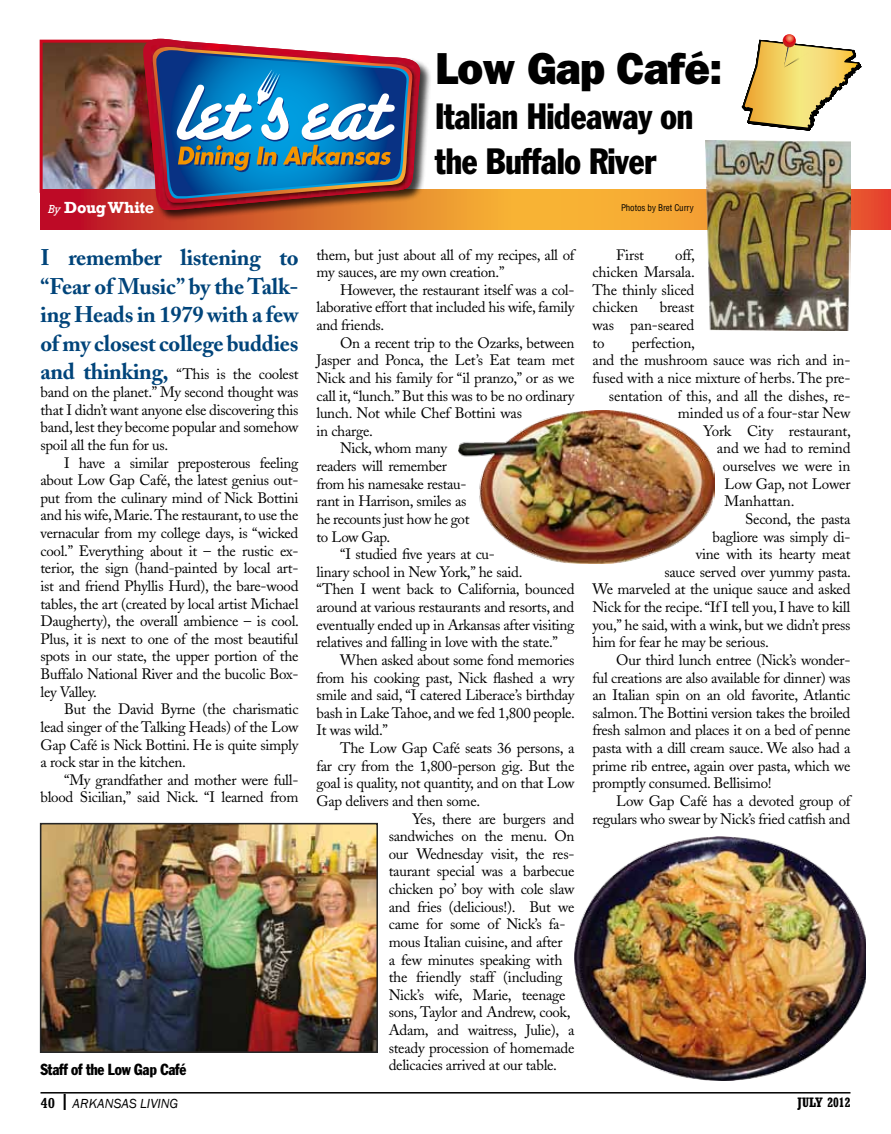
<style>
.page{position:relative;width:891px;height:1134px;background:#fff}
.page>*{position:absolute;margin:0;border:0;box-sizing:border-box;transform-origin:0 0}
.t1{font:800 45px "Franklin Gothic";letter-spacing:-.015em;color:#000;scale:.95 1}
.t2{font:condensed 36px/45px "Franklin Gothic";letter-spacing:-.015em;color:#000;scale:.95 1}
.t3{font:700 22.5px/28.5px "Adobe Caslon";letter-spacing:-.015em;color:#00447a;text-align:justify}
.t4{font:700 16.5px "Rockwell";letter-spacing:-.025em;color:#fff}
.t5{font:condensed 15.75px "Franklin Gothic";letter-spacing:-.02em;color:#000;scale:.95 1}
.t6{font:15px/17.5px "Adobe Caslon";letter-spacing:-.02em;color:#000;text-align:justify}
.t7{font:italic 13.5px "Franklin Gothic";color:#000}
.t8{font:700 condensed 13.5px "Rockwell";color:#000}
.t9{font:condensed 9px "Helvetica";letter-spacing:-.01em;color:#000}
.s1{font-weight:400;font-style:italic;font-size:12px}
.s2{font-weight:700;font-size:22.5px;color:#00447a}
.s3{font-family:"Rockwell";font-style:normal;font-stretch:condensed}
.s4{font-style:normal;font-size:24px}
</style>
<div class="page">
<img style="left:44px;top:44px;width:99px;height:145px">
<div style="left:40px;top:40px;width:123px;height:153px;border:3px solid #cd071e"></div>
<svg style="left:40px;top:189px;width:851px;height:41px;background:#e47a2f"></svg>
<div style="left:143px;top:38px;width:289px;height:184px;background:#000;opacity:.75"></div>
<svg style="left:143px;top:39px;width:277px;height:171px"></svg>
<img style="left:151px;top:45px;width:160px;height:163px">
<img style="left:412px;top:51px;width:5px;height:146px">
<svg style="left:153px;top:47px;width:259px;height:156px;background:#507599"></svg>
<img style="left:459px;top:410px;width:255px;height:153px">
<img style="left:43px;top:826px;width:332px;height:224px">
<div style="left:40px;top:823px;width:338px;height:230px;border:2px solid #272727"></div>
<img style="left:574px;top:837px;width:292px;height:243px">
<svg style="left:741px;top:34px;width:120px;height:97px"></svg>
<img style="left:705px;top:140px;width:146px;height:190px">
<hr style="left:40px;top:1092px;width:810px;height:2px;background:#000">
<h1 class="t1" style="left:435px;top:42px;width:304px">Low Gap Café:</h1>
<h2 class="t2" style="left:435px;top:93px;width:274px">Italian Hideaway on the Buffalo River</h2>
<p class="t4" style="left:48px;top:197px;width:108px"><span class="s1">By</span> Doug White</p>
<p class="t9" style="left:621px;top:202px;width:74px">Photos by Bret Curry</p>
<h3 class="t3" style="left:40px;top:244px;width:260px">I remember listening to “Fear of Music” by the Talk&shy;ing Heads in 1979 with a few of my closest college buddies</h3>
<p class="t6" style="left:40px;top:366px;width:260px"><span class="s2">and thinking,</span> “This is the coolest band on the planet.” My second thought was that I didn’t want anyone else discovering this band, lest they become popular and somehow spoil all the fun for us.</p>
<p class="t6" style="left:40px;top:454px;width:260px;text-indent:24px">I have a similar preposterous feeling about Low Gap Café, the latest genius out&shy;put from the culinary mind of Nick Bottini and his wife, Marie. The restaurant, to use the vernacular from my college days, is “wicked cool.” Everything about it – the rustic ex&shy;terior, the sign (hand-painted by local art&shy;ist and friend Phyllis Hurd), the bare-wood tables, the art (created by local artist Michael Daugherty), the overall ambience – is cool.<br>Plus, it is next to one of the most beautiful spots in our state, the upper portion of the Buffalo National River and the bucolic Box&shy;ley Valley.</p>
<p class="t6" style="left:40px;top:701px;width:260px;text-indent:24px">But the David Byrne (the charismatic lead singer of the Talking Heads) of the Low Gap Café is Nick Bottini. He is quite simply a rock star in the kitchen.</p>
<p class="t6" style="left:40px;top:771px;width:260px;text-align:right">“My grandfather and mother were full&shy;blood Sicilian,” said Nick. “I learned from</p>
<p class="t5" style="left:40px;top:1060px;width:155px">Staff of the Low Gap Café</p>
<p class="t6" style="left:316px;top:246px;width:260px">them, but just about all of my recipes, all of my sauces, are my own creation.”</p>
<p class="t6" style="left:316px;top:281px;width:259px;text-indent:24px">However, the restaurant itself was a col&shy;laborative effort that included his wife, family and friends.</p>
<p class="t6" style="left:340px;top:334px;width:236px">On a recent trip to the Ozarks, between</p>
<p class="t6" style="left:316px;top:352px;width:260px">Jasper and Ponca, the Let’s Eat team met</p>
<p class="t6" style="left:316px;top:369px;width:259px">Nick and his family for “il pranzo,” or as we</p>
<p class="t6" style="left:316px;top:387px;width:259px">call it, “lunch.” But this was to be no ordinary</p>
<p class="t6" style="left:316px;top:405px;width:207px">lunch. Not while Chef Bottini was</p>
<p class="t6" style="left:316px;top:422px;width:58px">in charge.</p>
<p class="t6" style="left:340px;top:440px;width:108px">Nick, whom many</p>
<p class="t6" style="left:316px;top:457px;width:132px">readers will remember</p>
<p class="t6" style="left:316px;top:475px;width:151px">from his namesake restau-</p>
<p class="t6" style="left:316px;top:493px;width:152px">rant in Harrison, smiles as</p>
<p class="t6" style="left:316px;top:510px;width:154px">he recounts just how he got</p>
<p class="t6" style="left:316px;top:528px;width:75px">to Low Gap.</p>
<p class="t6" style="left:340px;top:546px;width:156px">“I studied five years at cu-</p>
<p class="t6" style="left:316px;top:563px;width:208px">linary school in New York,” he said.</p>
<p class="t6" style="left:316px;top:581px;width:259px">“Then I went back to California, bounced</p>
<p class="t6" style="left:316px;top:598px;width:259px">around at various restaurants and resorts, and</p>
<p class="t6" style="left:316px;top:616px;width:260px">eventually ended up in Arkansas after visiting</p>
<p class="t6" style="left:316px;top:634px;width:243px">relatives and falling in love with the state.”</p>
<p class="t6" style="left:340px;top:651px;width:236px">When asked about some fond memories</p>
<p class="t6" style="left:316px;top:669px;width:259px">from his cooking past, Nick flashed a wry</p>
<p class="t6" style="left:316px;top:687px;width:259px">smile and said, “I catered Liberace’s birthday</p>
<p class="t6" style="left:316px;top:704px;width:260px">bash in Lake Tahoe, and we fed 1,800 people.</p>
<p class="t6" style="left:316px;top:722px;width:73px">It was wild.”</p>
<p class="t6" style="left:340px;top:739px;width:236px">The Low Gap Café seats 36 persons, a</p>
<p class="t6" style="left:316px;top:757px;width:259px">far cry from the 1,800-person gig. But the</p>
<p class="t6" style="left:316px;top:775px;width:259px">goal is quality, not quantity, and on that Low</p>
<p class="t6" style="left:316px;top:792px;width:165px">Gap delivers and then some.</p>
<p class="t6" style="left:412px;top:810px;width:164px">Yes, there are burgers and</p>
<p class="t6" style="left:389px;top:828px;width:187px">sandwiches on the menu. On</p>
<p class="t6" style="left:389px;top:845px;width:187px">our Wednesday visit, the res-</p>
<p class="t6" style="left:389px;top:863px;width:187px">taurant special was a barbecue</p>
<p class="t6" style="left:389px;top:880px;width:187px">chicken po’ boy with cole slaw</p>
<p class="t6" style="left:389px;top:898px;width:187px">and fries (delicious!). But we</p>
<p class="t6" style="left:389px;top:916px;width:178px">came for some of Nick’s fa-</p>
<p class="t6" style="left:389px;top:933px;width:175px">mous Italian cuisine, and after</p>
<p class="t6" style="left:389px;top:951px;width:175px">a few minutes speaking with</p>
<p class="t6" style="left:389px;top:969px;width:175px">the friendly staff (including</p>
<p class="t6" style="left:389px;top:986px;width:178px">Nick’s wife, Marie, teenage</p>
<p class="t6" style="left:389px;top:1004px;width:183px">sons, Taylor and Andrew, cook,</p>
<p class="t6" style="left:389px;top:1021px;width:187px">Adam, and waitress, Julie), a</p>
<p class="t6" style="left:389px;top:1039px;width:187px">steady procession of homemade</p>
<p class="t6" style="left:389px;top:1057px;width:170px">delicacies arrived at our table.</p>
<p class="t6" style="left:592px;top:246px;width:104px;text-indent:83px">off, chicken Marsala.<br>The thinly sliced chicken</p>
<p class="t6" style="left:616px;top:246px;width:29px">First</p>
<p class="t6" style="left:592px;top:299px;width:103px;text-indent:67px">breast was pan-seared to</p>
<p class="t6" style="left:632px;top:334px;width:65px">perfection,</p>
<p class="t6" style="left:592px;top:352px;width:260px">and the mushroom sauce was rich and in-</p>
<p class="t6" style="left:592px;top:369px;width:260px">fused with a nice mixture of herbs. The pre-</p>
<p class="t6" style="left:609px;top:387px;width:243px">sentation of this, and all the dishes, re-</p>
<p class="t6" style="left:678px;top:405px;width:174px">minded us of a four-star New</p>
<p class="t6" style="left:703px;top:422px;width:149px">York City restaurant,</p>
<p class="t6" style="left:717px;top:440px;width:135px">and we had to remind</p>
<p class="t6" style="left:723px;top:457px;width:129px">ourselves we were in</p>
<p class="t6" style="left:724px;top:475px;width:128px">Low Gap, not Lower</p>
<p class="t6" style="left:724px;top:493px;width:72px">Manhattan.</p>
<p class="t6" style="left:745px;top:510px;width:107px">Second, the pasta</p>
<p class="t6" style="left:712px;top:528px;width:139px">bagliore was simply di-</p>
<p class="t6" style="left:696px;top:546px;width:156px">vine with its hearty meat</p>
<p class="t6" style="left:664px;top:563px;width:188px">sauce served over yummy pasta.</p>
<p class="t6" style="left:592px;top:581px;width:259px">We marveled at the unique sauce and asked</p>
<p class="t6" style="left:592px;top:598px;width:259px">Nick for the recipe. “If I tell you, I have to kill</p>
<p class="t6" style="left:592px;top:616px;width:260px">you,” he said, with a wink, but we didn’t press</p>
<p class="t6" style="left:592px;top:634px;width:178px">him for fear he may be serious.</p>
<p class="t6" style="left:616px;top:651px;width:236px">Our third lunch entree (Nick’s wonder-</p>
<p class="t6" style="left:592px;top:669px;width:259px">ful creations are also available for dinner) was</p>
<p class="t6" style="left:592px;top:687px;width:259px">an Italian spin on an old favorite, Atlantic</p>
<p class="t6" style="left:592px;top:704px;width:259px">salmon. The Bottini version takes the broiled</p>
<p class="t6" style="left:592px;top:722px;width:259px">fresh salmon and places it on a bed of penne</p>
<p class="t6" style="left:592px;top:739px;width:260px">pasta with a dill cream sauce. We also had a</p>
<p class="t6" style="left:592px;top:757px;width:259px">prime rib entree, again over pasta, which we</p>
<p class="t6" style="left:592px;top:775px;width:181px">promptly consumed. Bellisimo!</p>
<p class="t6" style="left:616px;top:792px;width:236px">Low Gap Café has a devoted group of</p>
<p class="t6" style="left:592px;top:810px;width:259px">regulars who swear by Nick’s fried catfish and</p>
<p class="t7" style="left:40px;top:1095px;width:139px"><span class="s3">40</span> <span class="s4">I</span> ARKANSAS LIVING</p>
<p class="t8" style="left:798px;top:1095px;width:54px">JULY 2012</p>
</div>
